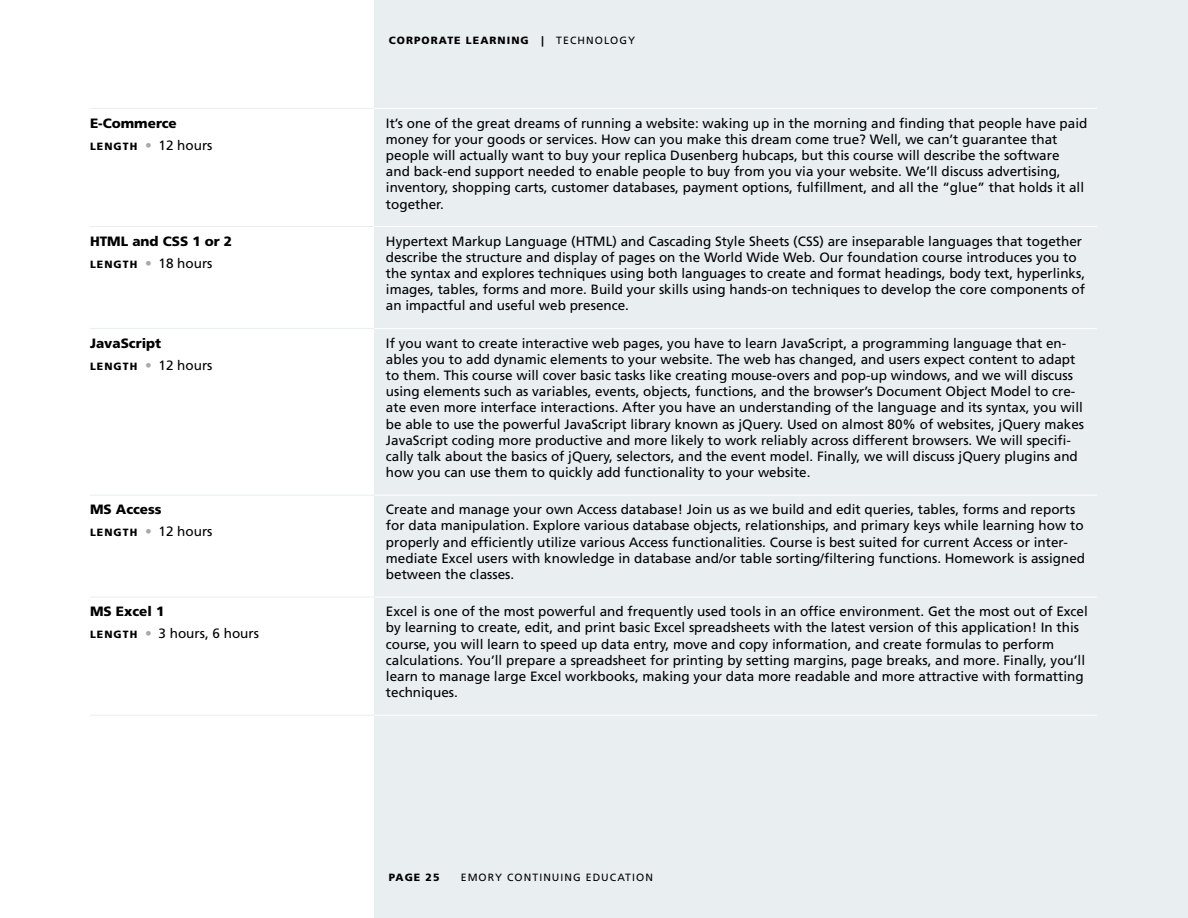
<style>
.page{position:relative;width:1188px;height:918px;background:#fff}
.page>*{position:absolute;margin:0;border:0;box-sizing:border-box;transform-origin:0 0}
.t1{font:13.5px/16.2px "Frutiger LT Std";color:#000}
.t2{font:900 13.5px/22.2px "Frutiger LT Std";color:#000}
.t3{font:900 10.5px "Frutiger LT Std";letter-spacing:.1em;color:#000}
.t4{font:10.5px "Frutiger LT Std";letter-spacing:.1em;color:#000}
.s1{font-weight:400}
.s2{font-size:10.5px}
.s3{font-weight:300;color:#a7a9ac}
.s4{font-weight:900}
.s5{font-weight:900;font-size:10.5px}
</style>
<div class="page">
<div style="left:374px;top:0;width:814px;height:918px;background:#e9eef1"></div>
<hr style="left:386px;top:108px;width:711px;height:1px;background:#fff">
<hr style="left:386px;top:226px;width:711px;height:1px;background:#fff">
<hr style="left:386px;top:328px;width:711px;height:1px;background:#fff">
<hr style="left:386px;top:495px;width:711px;height:1px;background:#fff">
<hr style="left:386px;top:597px;width:711px;height:1px;background:#fff">
<hr style="left:386px;top:715px;width:711px;height:1px;background:#fff">
<hr style="left:90px;top:108px;width:284px;height:1px;background:#e9eef1">
<hr style="left:90px;top:226px;width:284px;height:1px;background:#e9eef1">
<hr style="left:90px;top:328px;width:284px;height:1px;background:#e9eef1">
<hr style="left:90px;top:495px;width:284px;height:1px;background:#e9eef1">
<hr style="left:90px;top:597px;width:284px;height:1px;background:#e9eef1">
<hr style="left:90px;top:715px;width:284px;height:1px;background:#e9eef1">
<svg style="left:374px;top:108px;width:12px;height:1px"></svg>
<svg style="left:374px;top:226px;width:12px;height:1px"></svg>
<svg style="left:374px;top:328px;width:12px;height:1px"></svg>
<p class="t3" style="left:389px;top:34px;width:248px">CORPORATE LEARNING | <span class="s1">TECHNOLOGY</span></p>
<p class="t2" style="left:90px;top:112px;width:124px">E-Commerce<br><span class="s2">LENGTH</span> <span class="s3">•</span> <span class="s1">12 hours</span></p>
<p class="t1" style="left:386px;top:115px;width:703px">It’s one of the great dreams of running a website: waking up in the morning and finding that people have paid money for your goods or services. How can you make this dream come true? Well, we can’t guarantee that people will actually want to buy your replica Dusenberg hubcaps, but this course will describe the software<br>and back-end support needed to enable people to buy from you via your website. We’ll discuss advertising, inventory, shopping carts, customer databases, payment options, fulfillment, and all the “glue” that holds it all together.</p>
<p class="t2" style="left:90px;top:230px;width:144px">HTML and CSS 1 or 2<br><span class="s2">LENGTH</span> <span class="s3">•</span> <span class="s1">18 hours</span></p>
<p class="t1" style="left:386px;top:233px;width:701px">Hypertext Markup Language (HTML) and Cascading Style Sheets (CSS) are inseparable languages that together describe the structure and display of pages on the World Wide Web. Our foundation course introduces you to the syntax and explores techniques using both languages to create and format headings, body text, hyperlinks, images, tables, forms and more. Build your skills using hands-on techniques to develop the core components of an impactful and useful web presence.</p>
<p class="t2" style="left:90px;top:332px;width:124px">JavaScript<br><span class="s2">LENGTH</span> <span class="s3">•</span> <span class="s1">12 hours</span></p>
<p class="t1" style="left:386px;top:335px;width:700px">If you want to create interactive web pages, you have to learn JavaScript, a programming language that en&shy;ables you to add dynamic elements to your website. The web has changed, and users expect content to adapt to them. This course will cover basic tasks like creating mouse-overs and pop-up windows, and we will discuss using elements such as variables, events, objects, functions, and the browser’s Document Object Model to cre&shy;ate even more interface interactions. After you have an understanding of the language and its syntax, you will be able to use the powerful JavaScript library known as jQuery. Used on almost 80% of websites, jQuery makes JavaScript coding more productive and more likely to work reliably across different browsers. We will specifi&shy;cally talk about the basics of jQuery, selectors, and the event model. Finally, we will discuss jQuery plugins and how you can use them to quickly add functionality to your website.</p>
<p class="t2" style="left:90px;top:498px;width:124px">MS Access<br><span class="s2">LENGTH</span> <span class="s3">•</span> <span class="s1">12 hours</span></p>
<p class="t1" style="left:386px;top:502px;width:701px">Create and manage your own Access database! Join us as we build and edit queries, tables, forms and reports for data manipulation. Explore various database objects, relationships, and primary keys while learning how to properly and efficiently utilize various Access functionalities. Course is best suited for current Access or inter&shy;mediate Excel users with knowledge in database and/or table sorting/filtering functions. Homework is assigned between the classes.</p>
<p class="t1" style="left:90px;top:600px;width:171px;line-height:22.2px"><span class="s4">MS Excel 1<br></span><span class="s5">LENGTH</span> <span class="s3">•</span> 3 hours, 6 hours</p>
<p class="t1" style="left:386px;top:603px;width:703px">Excel is one of the most powerful and frequently used tools in an office environment. Get the most out of Excel by learning to create, edit, and print basic Excel spreadsheets with the latest version of this application! In this course, you will learn to speed up data entry, move and copy information, and create formulas to perform calculations. You’ll prepare a spreadsheet for printing by setting margins, page breaks, and more. Finally, you’ll learn to manage large Excel workbooks, making your data more readable and more attractive with formatting techniques.</p>
<p class="t3" style="left:389px;top:871px;width:52px">PAGE 25</p>
<p class="t4" style="left:461px;top:871px;width:194px">EMORY CONTINUING EDUCATION</p>
</div>
